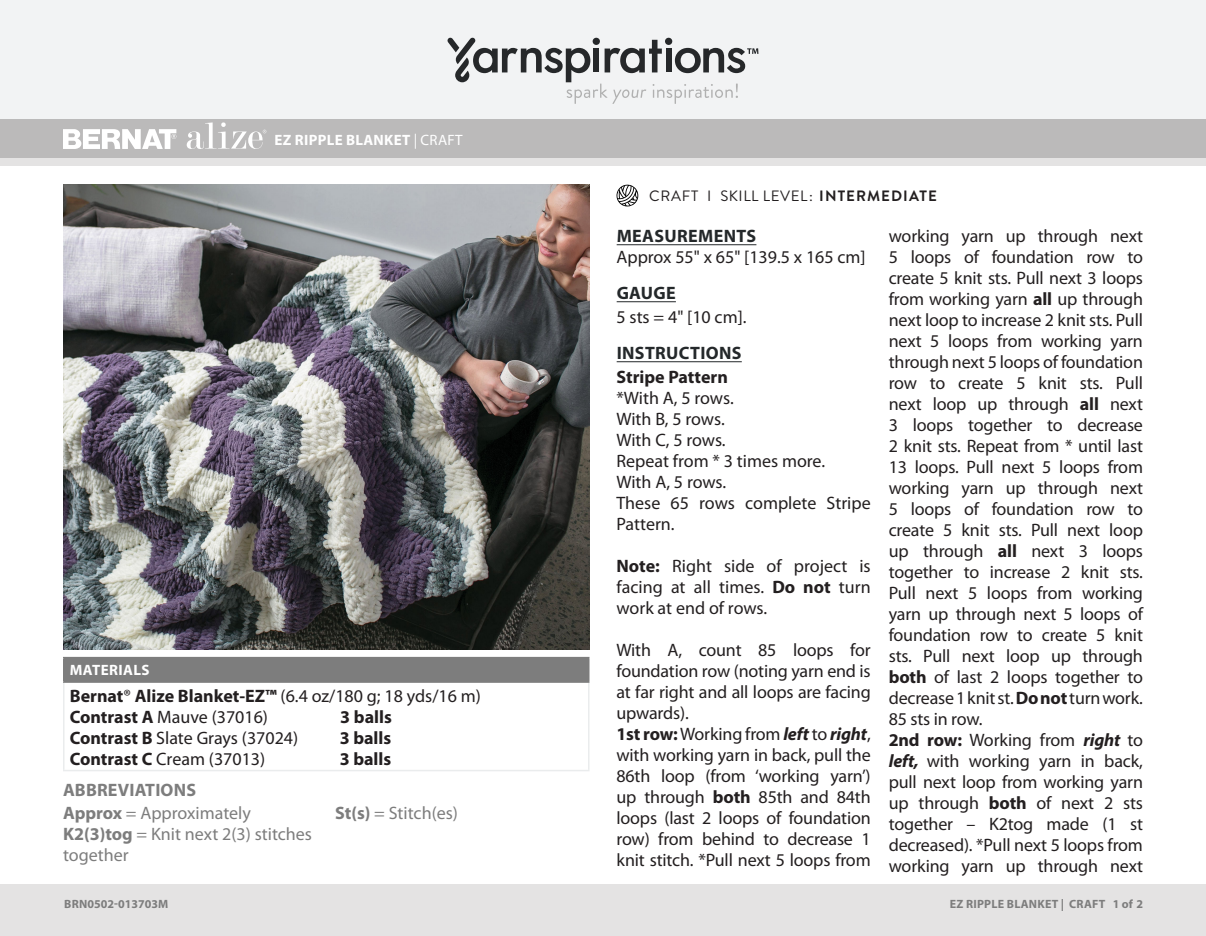
<style>
.page{position:relative;width:1206px;height:936px;background:#fff}
.page>*{position:absolute;margin:0;border:0;box-sizing:border-box;transform-origin:0 0}
.arial{font:18px/21px "Myriad Pro";letter-spacing:-.01em;color:#231f20;text-align:justify}
.Abbreviations{font:18px/21px "Myriad Pro";color:#7d7d7d}
.arial-2{font:700 18px "Myriad Pro";color:#231f20}
.Head{font:700 18px "Myriad Pro";letter-spacing:.02em;color:#24282a}
.Abbreviations_Head{font:700 18px "Myriad Pro";letter-spacing:.01em;color:#7d7d7d}
.Pattern_Title{font:700 15px "Myriad Pro";letter-spacing:.02em;color:#fff}
.Skill_Level{font:15px "Brandon Grotesque";letter-spacing:.035em;color:#231f20}
.Materials_Head{font:700 15px "Myriad Pro";letter-spacing:.03em;color:#fff}
.t1{font:700 12px "Myriad Pro";letter-spacing:.015em;color:#7d7d7d}
.s1{font-weight:400}
.s2{font-weight:700}
.s3{font-weight:700;font-style:italic}
</style>
<div class="page">
<div style="left:0;top:884px;width:1206px;height:52px;background:#e4e3e3"></div>
<div style="left:0;top:158px;width:1206px;height:8px;background:#e4e3e3"></div>
<div style="left:0;top:0;width:1206px;height:120px;background:#f2f3f4"></div>
<div style="left:0;top:120px;width:1206px;height:38px;background:#bbbaba"></div>
<svg style="left:616px;top:184px;width:23px;height:23px"></svg>
<div style="left:64px;top:658px;width:525px;height:24px;background:#7d7d7d"></div>
<hr style="left:63px;top:683px;width:1px;height:87px;background:#eaeced">
<hr style="left:588px;top:683px;width:2px;height:87px;background:#eaeced">
<hr style="left:63px;top:770px;width:527px;height:1px;background:#eaeced">
<hr style="left:63px;top:657px;width:527px;height:1px;background:#7d7d7d">
<svg style="left:63px;top:658px;width:1px;height:23px"></svg>
<hr style="left:588px;top:658px;width:2px;height:23px;background:#7d7d7d">
<hr style="left:63px;top:681px;width:527px;height:2px;background:#7d7d7d">
<svg style="left:447px;top:38px;width:311px;height:66px"></svg>
<hr style="left:617px;top:244px;width:139px;height:1px;background:#24282a">
<hr style="left:617px;top:301px;width:59px;height:1px;background:#24282a">
<hr style="left:617px;top:361px;width:125px;height:1px;background:#24282a">
<img style="left:63px;top:185px;width:527px;height:465px">
<svg style="left:63px;top:129px;width:114px;height:20px"></svg>
<svg style="left:187px;top:122px;width:79px;height:27px"></svg>
<p class="Pattern_Title" style="left:190px;top:130px;width:274px">X | CROCHETEZ RIPPLE BLANKET <span class="s1">| CRAFT</span></p>
<p class="Materials_Head" style="left:70px;top:660px;width:81px">MATERIALS</p>
<p class="arial" style="left:70px;top:685px;width:413px"><span class="s2">Bernat</span>® <span class="s2">Alize Blanket-EZ™</span> (6.4 oz/180 g; 18 yds/16 m)</p>
<p class="arial" style="left:70px;top:706px;width:200px"><span class="s2">Contrast A</span> Mauve (37016)</p>
<p class="arial-2" style="left:340px;top:705px;width:53px">3 balls</p>
<p class="arial" style="left:70px;top:727px;width:230px"><span class="s2">Contrast B</span> Slate Grays (37024)</p>
<p class="arial-2" style="left:340px;top:726px;width:53px">3 balls</p>
<p class="arial" style="left:70px;top:748px;width:197px"><span class="s2">Contrast C</span> Cream (37013)</p>
<p class="arial-2" style="left:340px;top:747px;width:53px">3 balls</p>
<p class="Abbreviations_Head" style="left:63px;top:779px;width:135px">ABBREVIATIONS</p>
<p class="Abbreviations" style="left:63px;top:802px;width:189px"><span class="s2">Approx</span> = Approximately</p>
<p class="Abbreviations" style="left:63px;top:824px;width:251px"><span class="s2">K2(3)tog</span> = Knit next 2(3) stitches together</p>
<p class="Abbreviations" style="left:335px;top:802px;width:124px"><span class="s2">St(s)</span> = Stitch(es)</p>
<p class="Skill_Level" style="left:649px;top:186px;width:289px">CRAFT I SKILL LEVEL: <span class="s2">INTERMEDIATE</span></p>
<p class="Head" style="left:617px;top:224px;width:141px">MEASUREMENTS</p>
<p class="arial" style="left:616px;top:246px;width:251px">Approx 55" x 65" [139.5 x 165 cm]</p>
<p class="Head" style="left:617px;top:281px;width:61px">GAUGE</p>
<p class="arial" style="left:616px;top:306px;width:132px">5 sts = 4" [10 cm].</p>
<p class="Head" style="left:617px;top:341px;width:126px">INSTRUCTIONS</p>
<p class="arial-2" style="left:616px;top:365px;width:113px">Stripe Pattern</p>
<p class="arial" style="left:616px;top:387px;width:119px">*With A, 5 rows.</p>
<p class="arial" style="left:616px;top:408px;width:110px">With B, 5 rows.</p>
<p class="arial" style="left:616px;top:429px;width:111px">With C, 5 rows.</p>
<p class="arial" style="left:616px;top:450px;width:210px">Repeat from * 3 times more.</p>
<p class="arial" style="left:616px;top:471px;width:111px">With A, 5 rows.</p>
<p class="arial" style="left:616px;top:492px;width:256px">These 65 rows complete Stripe<br>Pattern.</p>
<p class="arial" style="left:616px;top:555px;width:256px"><span class="s2">Note:</span> Right side of project is facing at all times. <span class="s2">Do not</span> turn work at end of rows.</p>
<p class="arial" style="left:616px;top:639px;width:256px">With A, count 85 loops for foundation row (noting yarn end is at far right and all loops are facing upwards).</p>
<p class="arial" style="left:616px;top:723px;width:256px"><span class="s2">1st row:</span> Working from <span class="s3">left</span> to <span class="s3">right</span>, with working yarn in back, pull the 86th loop (from ‘working yarn’) up through <span class="s2">both</span> 85th and 84th loops (last 2 loops of foundation row) from behind to decrease 1 knit stitch. *Pull next 5 loops from</p>
<p class="arial" style="left:889px;top:225px;width:256px">working yarn up through next 5 loops of foundation row to create 5 knit sts. Pull next 3 loops from working yarn <span class="s2">all</span> up through next loop to increase 2 knit sts. Pull next 5 loops from working yarn through next 5 loops of foundation row to create 5 knit sts. Pull next loop up through <span class="s2">all</span> next 3 loops together to decrease 2 knit sts. Repeat from * until last 13 loops. Pull next 5 loops from working yarn up through next 5 loops of foundation row to create 5 knit sts. Pull next loop up through <span class="s2">all</span> next 3 loops together to increase 2 knit sts.<br>Pull next 5 loops from working yarn up through next 5 loops of foundation row to create 5 knit sts. Pull next loop up through <span class="s2">both</span> of last 2 loops together to decrease 1 knit st. <span class="s2">Do not</span> turn work.<br>85 sts in row.</p>
<p class="arial" style="left:889px;top:729px;width:256px"><span class="s2">2nd row:</span> Working from <span class="s3">right</span> to <span class="s3">left,</span> with working yarn in back, pull next loop from working yarn up through <span class="s2">both</span> of next 2 sts together – K2tog made (1 st decreased). *Pull next 5 loops from working yarn up through next</p>
<p class="t1" style="left:63px;top:896px;width:33px">SKU #</p>
<p class="t1" style="left:1039px;top:896px;width:62px">X | CROCHE</p>
<p class="t1" style="left:1136px;top:896px;width:9px">X</p>
<p class="t1" style="left:64px;top:896px;width:106px">BRN0502-013703M</p>
<p class="t1" style="left:950px;top:896px;width:195px">EZ RIPPLE BLANKET | CRAFT 1 of 2</p>
</div>
